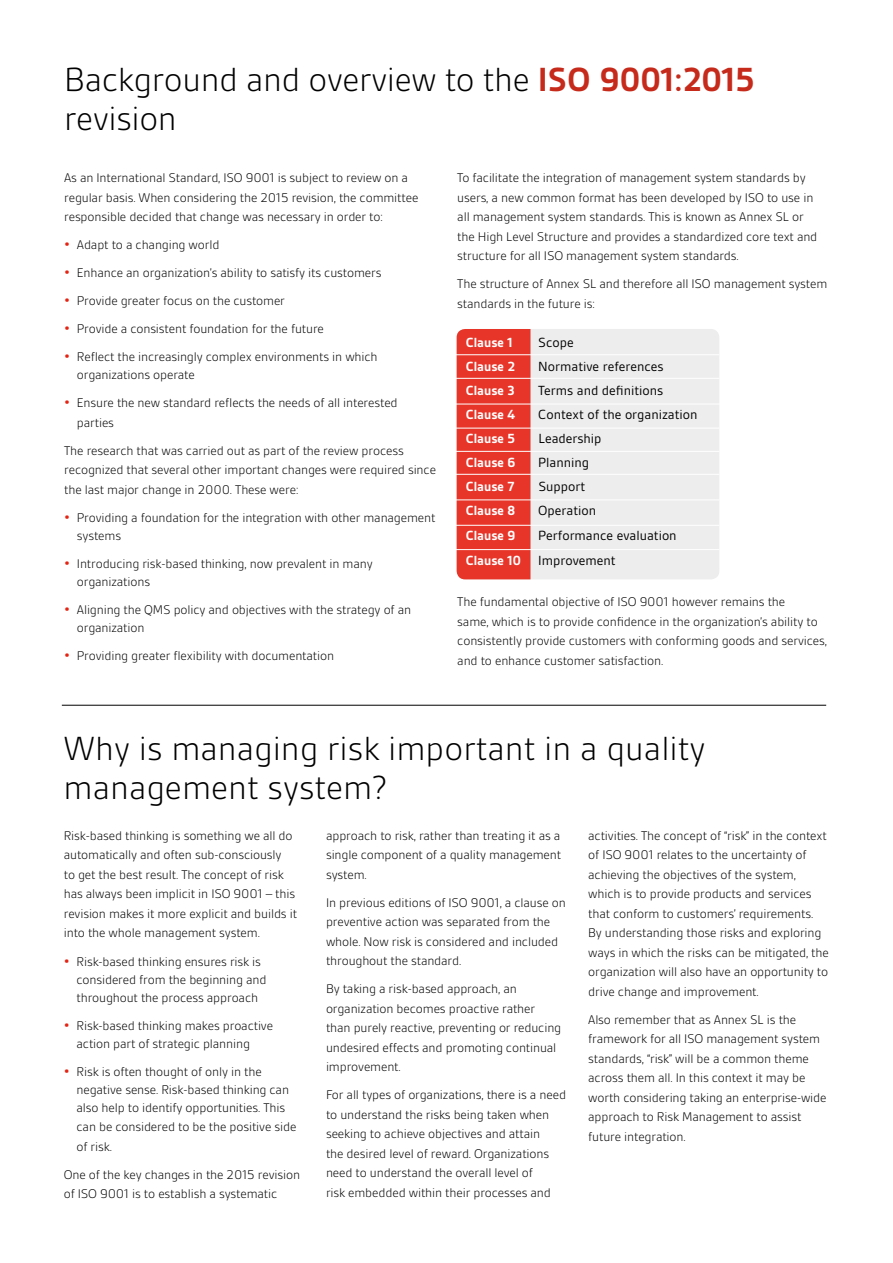
<style>
.page{position:relative;width:893px;height:1263px;background:#fff}
.page>*{position:absolute;margin:0;border:0;box-sizing:border-box;transform-origin:0 0}
.t1{font:300 36px/39px "BSI Gesta";color:#000}
.t2{font:14.25px/26px "BSI Gesta";color:#000}
.t3{font:700 14.25px "BSI Gesta";color:#fff}
.t4{font:300 13.5px/19.5px "BSI Gesta";letter-spacing:-.01em;color:#000}
.s1{font-weight:700;color:#c62a1b}
.s2{font-weight:700;font-size:15px;color:#e42313}
.s3{font-weight:700;color:#fff}
</style>
<div class="page">
<div style="left:457px;top:329px;width:262px;height:250px;background:#ededed;border-radius:9px"></div>
<div style="left:457px;top:329px;width:73px;height:250px;background:#e73529"></div>
<hr style="left:454px;top:354px;width:265px;height:1px;background:#fff">
<hr style="left:454px;top:378px;width:265px;height:1px;background:#fff">
<hr style="left:454px;top:404px;width:280px;height:1px;background:#fff">
<hr style="left:454px;top:428px;width:265px;height:1px;background:#fff">
<hr style="left:454px;top:451px;width:265px;height:1px;background:#fff">
<hr style="left:454px;top:474px;width:265px;height:1px;background:#fff">
<hr style="left:454px;top:499px;width:265px;height:1px;background:#fff">
<hr style="left:454px;top:525px;width:265px;height:1px;background:#fff">
<hr style="left:454px;top:549px;width:265px;height:1px;background:#fff">
<hr style="left:62px;top:705px;width:764px;height:1px;background:#000">
<h1 class="t1" style="left:64px;top:60px;width:692px">Background and overview to the <span class="s1">ISO 9001:2015 </span>revision</h1>
<p class="t4" style="left:64px;top:168px;width:356px">As an International Standard, ISO 9001 is subject to review on a regular basis. When considering the 2015 revision, the committee responsible decided that change was necessary in order to:</p>
<p class="t4" style="left:64px;top:235px;width:157px"><span class="s2">•</span> Adapt to a changing world</p>
<p class="t4" style="left:64px;top:263px;width:319px"><span class="s2">•</span> Enhance an organization’s ability to satisfy its customers</p>
<p class="t4" style="left:64px;top:291px;width:222px"><span class="s2">•</span> Provide greater focus on the customer</p>
<p class="t4" style="left:64px;top:319px;width:261px"><span class="s2">•</span> Provide a consistent foundation for the future</p>
<p class="t4" style="left:77px;top:348px;width:302px;line-height:18px;text-indent:-13px"><span class="s2">•</span> Reflect the increasingly complex environments in which organizations operate</p>
<p class="t4" style="left:77px;top:393px;width:322px;text-indent:-13px"><span class="s2">•</span> Ensure the new standard reflects the needs of all interested parties</p>
<p class="t4" style="left:64px;top:441px;width:373px">The research that was carried out as part of the review process recognized that several other important changes were required since the last major change in 2000. These were:</p>
<p class="t4" style="left:77px;top:509px;width:360px;line-height:18px;text-indent:-13px"><span class="s2">•</span> Providing a foundation for the integration with other management systems</p>
<p class="t4" style="left:77px;top:555px;width:297px;line-height:18px;text-indent:-13px"><span class="s2">•</span> Introducing risk-based thinking, now prevalent in many organizations</p>
<p class="t4" style="left:77px;top:601px;width:336px;line-height:18px;text-indent:-13px"><span class="s2">•</span> Aligning the QMS policy and objectives with the strategy of an organization</p>
<p class="t4" style="left:64px;top:646px;width:271px"><span class="s2">•</span> Providing greater flexibility with documentation</p>
<p class="t4" style="left:457px;top:168px;width:362px">To facilitate the integration of management system standards by users, a new common format has been developed by ISO to use in all management system standards. This is known as Annex SL or the High Level Structure and provides a standardized core text and structure for all ISO management system standards.</p>
<p class="t4" style="left:457px;top:274px;width:372px">The structure of Annex SL and therefore all ISO management system standards in the future is:</p>
<p class="t3" style="left:466px;top:335px;width:48px">Clause 1</p>
<p class="t2" style="left:538px;top:329px;width:37px">Scope</p>
<p class="t3" style="left:466px;top:359px;width:51px">Clause 2</p>
<p class="t2" style="left:538px;top:353px;width:127px">Normative references</p>
<p class="t3" style="left:466px;top:383px;width:50px">Clause 3</p>
<p class="t2" style="left:538px;top:377px;width:126px">Terms and definitions</p>
<p class="t3" style="left:466px;top:407px;width:51px">Clause 4</p>
<p class="t2" style="left:538px;top:402px;width:161px">Context of the organization</p>
<p class="t3" style="left:466px;top:431px;width:51px">Clause 5</p>
<p class="t2" style="left:538px;top:426px;width:65px">Leadership</p>
<p class="t3" style="left:466px;top:455px;width:51px">Clause 6</p>
<p class="t2" style="left:538px;top:450px;width:52px">Planning</p>
<p class="t3" style="left:466px;top:479px;width:50px">Clause 7</p>
<p class="t2" style="left:538px;top:474px;width:48px">Support</p>
<p class="t3" style="left:466px;top:503px;width:51px">Clause 8</p>
<p class="t2" style="left:538px;top:498px;width:59px">Operation</p>
<p class="t3" style="left:466px;top:527px;width:51px">Clause 9</p>
<p class="t2" style="left:466px;top:522px;width:212px;text-indent:72px">Performance evaluation<br><span class="s3">Clause 10</span> Improvement</p>
<p class="t4" style="left:457px;top:592px;width:371px">The fundamental objective of ISO 9001 however remains the<br>same, which is to provide confidence in the organization’s ability to consistently provide customers with conforming goods and services, and to enhance customer satisfaction.</p>
<h1 class="t1" style="left:64px;top:729px;width:643px">Why is managing risk important in a quality management system?</h1>
<p class="t4" style="left:64px;top:826px;width:235px">Risk-based thinking is something we all do automatically and often sub-consciously<br>to get the best result. The concept of risk has always been implicit in ISO 9001 – this revision makes it more explicit and builds it into the whole management system.</p>
<p class="t4" style="left:77px;top:952px;width:191px;line-height:18px;text-indent:-13px"><span class="s2">•</span> Risk-based thinking ensures risk is considered from the beginning and throughout the process approach</p>
<p class="t4" style="left:77px;top:1016px;width:198px;line-height:18px;text-indent:-13px"><span class="s2">•</span> Risk-based thinking makes proactive action part of strategic planning</p>
<p class="t4" style="left:77px;top:1062px;width:214px;line-height:18px;text-indent:-13px"><span class="s2">•</span> Risk is often thought of only in the negative sense. Risk-based thinking can also help to identify opportunities. This</p>
<p class="t4" style="left:77px;top:1117px;width:221px">can be considered to be the positive side of risk.</p>
<p class="t4" style="left:64px;top:1164px;width:238px">One of the key changes in the 2015 revision of ISO 9001 is to establish a systematic</p>
<p class="t4" style="left:326px;top:826px;width:237px;text-align:justify">approach to risk, rather than treating it as a single component of a quality management system.</p>
<p class="t4" style="left:326px;top:893px;width:241px">In previous editions of ISO 9001, a clause on preventive action was separated from the whole. Now risk is considered and included throughout the standard.</p>
<p class="t4" style="left:326px;top:979px;width:237px">By taking a risk-based approach, an organization becomes proactive rather than purely reactive, preventing or reducing undesired effects and promoting continual improvement.</p>
<p class="t4" style="left:326px;top:1085px;width:242px">For all types of organizations, there is a need to understand the risks being taken when seeking to achieve objectives and attain<br>the desired level of reward. Organizations need to understand the overall level of<br>risk embedded within their processes and</p>
<p class="t4" style="left:588px;top:826px;width:242px">activities. The concept of “risk” in the context of ISO 9001 relates to the uncertainty of achieving the objectives of the system, which is to provide products and services that conform to customers’ requirements.<br>By understanding those risks and exploring ways in which the risks can be mitigated, the organization will also have an opportunity to drive change and improvement.</p>
<p class="t4" style="left:588px;top:1010px;width:240px">Also remember that as Annex SL is the framework for all ISO management system standards, “risk” will be a common theme across them all. In this context it may be worth considering taking an enterprise-wide approach to Risk Management to assist future integration.</p>
</div>
